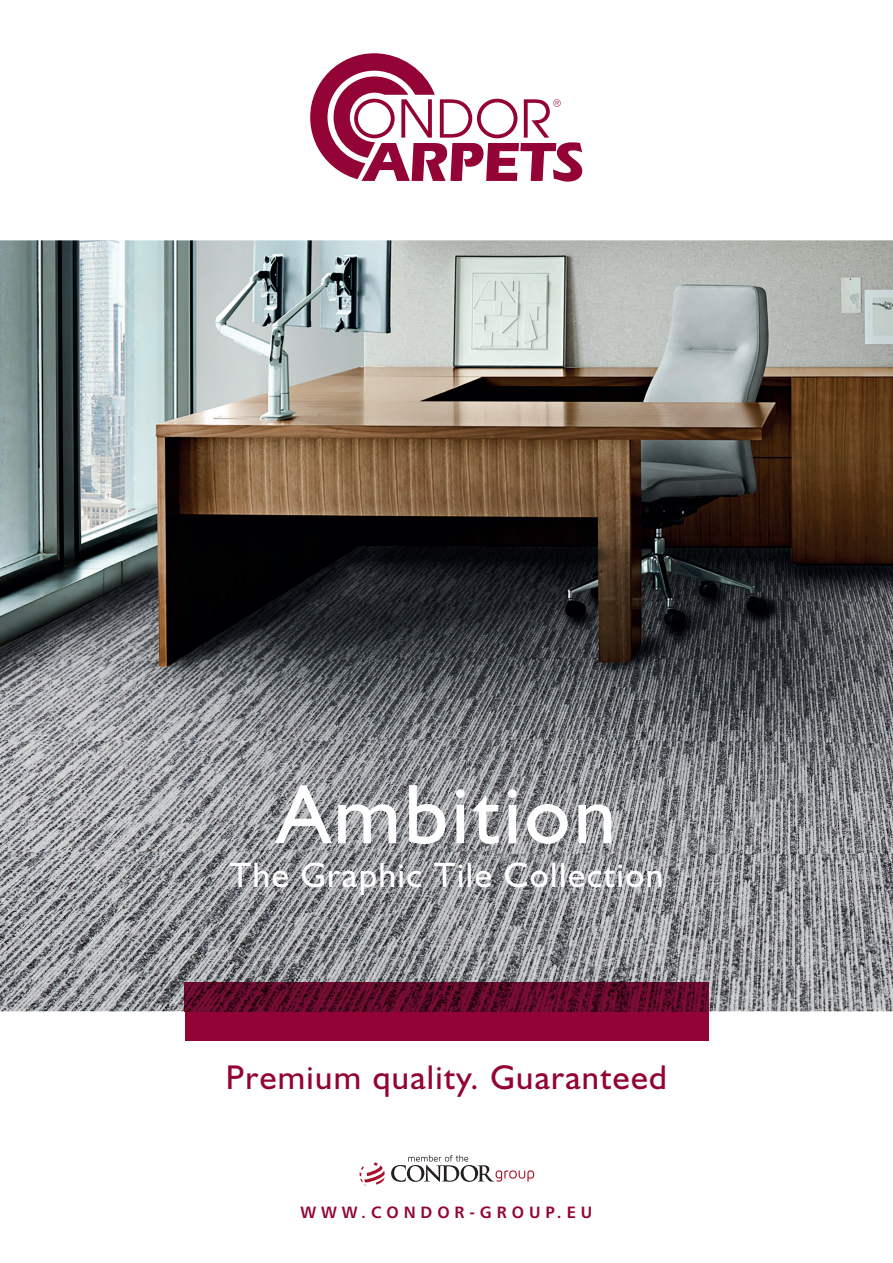
<style>
.page{position:relative;width:893px;height:1263px;background:#fff}
.page>*{position:absolute;margin:0;border:0;box-sizing:border-box;transform-origin:0 0}
.t1{font:84.9px "Humanist 521 BT";letter-spacing:.04em;color:#fff}
.t2{font:35.4px "Humanist 521 BT";letter-spacing:.04em;color:#fff}
.t3{font:34.5px "Humanist 521 BT";letter-spacing:.04em;color:#930336}
.t4{font:16.35px "Humanist 777 BT Bold B";letter-spacing:.3em;color:#930336}
</style>
<div class="page">
<img style="left:0;top:240px;width:893px;height:771px">
<svg style="left:310px;top:53px;width:273px;height:129px"></svg>
<svg style="left:360px;top:1162px;width:25px;height:24px"></svg>
<svg style="left:391px;top:1155px;width:143px;height:27px"></svg>
<div style="left:185px;top:1011px;width:523px;height:29px;background:#930336"></div>
<img style="left:185px;top:982px;width:523px;height:29px">
<h1 class="t1" style="left:277px;top:762px;width:340px">Ambition</h1>
<p class="t2" style="left:229px;top:853px;width:436px">The Graphic Tile Collection</p>
<p class="t3" style="left:226px;top:1055px;width:443px">Premium quality. Guaranteed</p>
<p class="t4" style="left:300px;top:1202px;width:294px">WWW.CONDOR-GROUP.EU</p>
</div>
